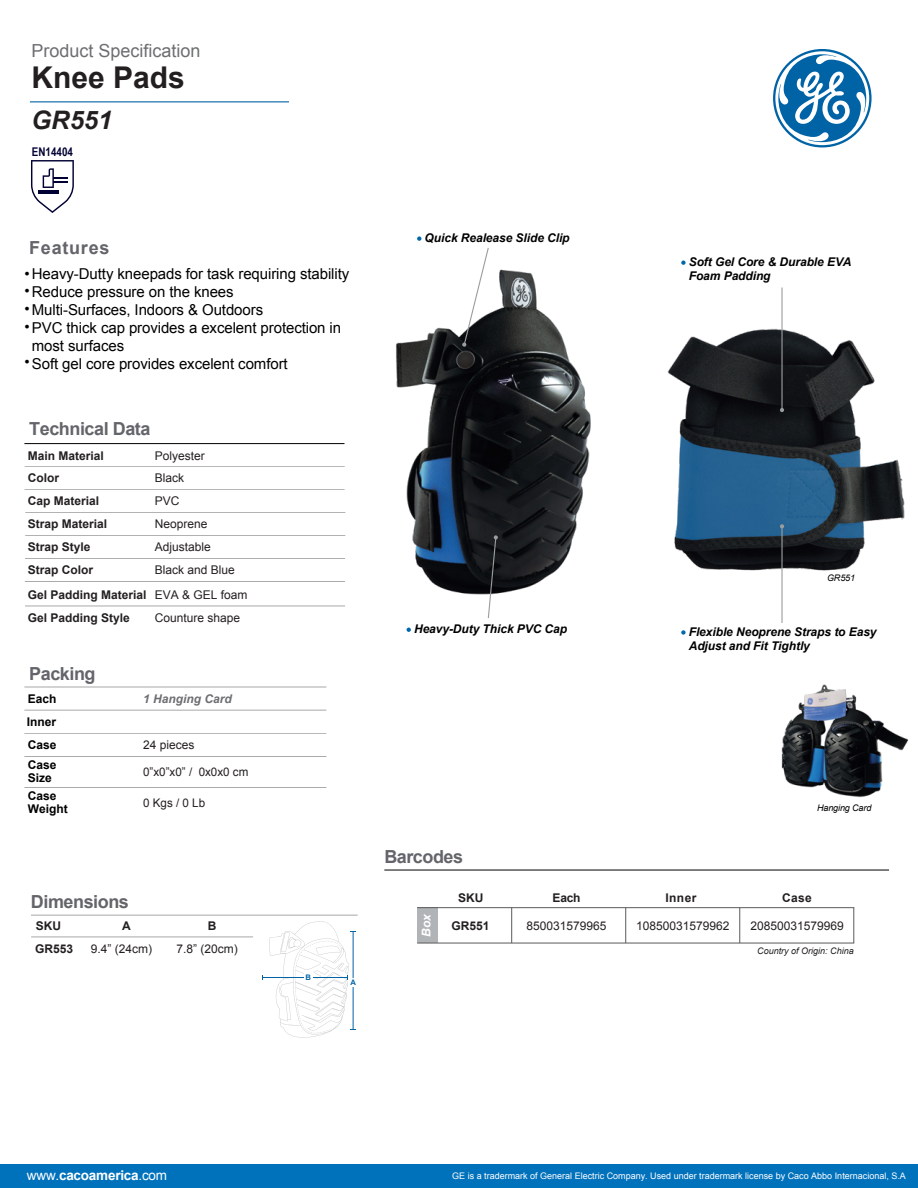
<style>
.page{position:relative;width:918px;height:1188px;background:#fff}
.page>*{position:absolute;margin:0;border:0;box-sizing:border-box;transform-origin:0 0}
.t1{font:700 30px "Arial";color:#231f20}
.t2{font:italic 700 25.5px "Arial";color:#231f20}
.t3{font:700 18px "Arial";letter-spacing:-.025em;color:#63656a}
.t4{font:18px "Arial";color:#6d6e71}
.t5{font:700 18px "Arial";letter-spacing:.04em;color:#63656a}
.t6{font:15px/18px "Arial";letter-spacing:-.005em;color:#010101}
.t7{font:700 13.5px "Arial";letter-spacing:-.015em;color:#fff}
.t8{font:700 12px/23px "Arial";color:#231f20}
.t9{font:12px "Arial";color:#231f20}
.t10{font:italic 700 12px/14.4px "Arial";letter-spacing:-.005em;color:#000}
.t11{font:700 12px/12.9px "Arial";color:#000}
.t12{font:italic 700 12px "Arial";color:#6d6e71}
.t13{font:700 12px "Arial Narrow";color:#003}
.t14{font:italic 700 12px "Arial";color:#fff}
.t15{font:11.85px "Arial";color:#231f20}
.t16{font:9px "Arial";color:#fff}
.t17{font:italic 9px "Arial";color:#231f20}
.t18{font:italic 9px "Arial";letter-spacing:-.015em;color:#010101}
.t19{font:700 7.65px "Arial";color:#0063a6}
.s1{font-weight:400}
</style>
<div class="page">
<img style="left:667px;top:328px;width:238px;height:243px">
<img style="left:396px;top:269px;width:195px;height:326px">
<svg style="left:681px;top:260px;width:5px;height:5px"></svg>
<hr style="left:781px;top:288px;width:2px;height:122px;background:#9b9e9e">
<svg style="left:780px;top:408px;width:4px;height:4px"></svg>
<svg style="left:417px;top:236px;width:4px;height:5px"></svg>
<svg style="left:462px;top:248px;width:28px;height:99px"></svg>
<svg style="left:681px;top:630px;width:5px;height:5px"></svg>
<hr style="left:781px;top:526px;width:2px;height:97px;background:#9b9e9e">
<svg style="left:780px;top:524px;width:4px;height:5px"></svg>
<svg style="left:407px;top:628px;width:4px;height:4px"></svg>
<svg style="left:487px;top:535px;width:11px;height:83px"></svg>
<svg style="left:773px;top:49px;width:99px;height:98px"></svg>
<img style="left:781px;top:684px;width:128px;height:113px">
<div style="left:0;top:1165px;width:918px;height:23px;background:#0072bc"></div>
<hr style="left:263px;top:977px;width:85px;height:1px;background:#0063a6">
<svg style="left:269px;top:921px;width:87px;height:117px"></svg>
<div style="left:349px;top:978px;width:9px;height:9px;background:#fff"></div>
<hr style="left:31px;top:937px;width:222px;height:1px;background:#000">
<hr style="left:31px;top:915px;width:327px;height:1px;background:#000">
<hr style="left:384px;top:870px;width:505px;height:1px;background:#000">
<div style="left:417px;top:908px;width:21px;height:35px;background:#b1b4b6"></div>
<hr style="left:417px;top:907px;width:437px;height:1px;background:#595a5c">
<hr style="left:417px;top:943px;width:437px;height:1px;background:#595a5c">
<hr style="left:625px;top:908px;width:1px;height:35px;background:#595a5c">
<hr style="left:854px;top:908px;width:1px;height:35px;background:#595a5c">
<hr style="left:511px;top:908px;width:1px;height:35px;background:#595a5c">
<hr style="left:740px;top:908px;width:1px;height:35px;background:#595a5c">
<hr style="left:30px;top:101px;width:259px;height:1px;background:#0063a6">
<svg style="left:31px;top:160px;width:43px;height:53px"></svg>
<hr style="left:24px;top:443px;width:321px;height:1px;background:#000">
<hr style="left:25px;top:512px;width:320px;height:1px;background:#000">
<hr style="left:25px;top:467px;width:320px;height:1px;background:#000">
<hr style="left:25px;top:558px;width:320px;height:1px;background:#000">
<hr style="left:25px;top:581px;width:320px;height:1px;background:#000">
<hr style="left:25px;top:535px;width:320px;height:1px;background:#000">
<hr style="left:25px;top:489px;width:320px;height:1px;background:#000">
<hr style="left:25px;top:606px;width:320px;height:1px;background:#000">
<hr style="left:24px;top:710px;width:302px;height:1px;background:#000">
<hr style="left:24px;top:687px;width:302px;height:1px;background:#000">
<hr style="left:24px;top:733px;width:302px;height:1px;background:#000">
<hr style="left:24px;top:756px;width:302px;height:1px;background:#000">
<hr style="left:24px;top:787px;width:302px;height:1px;background:#000">
<p class="t4" style="left:31px;top:39px;width:171px">Product Specification</p>
<h1 class="t1" style="left:31px;top:58px;width:155px">Knee Pads</h1>
<h2 class="t2" style="left:31px;top:104px;width:82px">GR551</h2>
<p class="t13" style="left:32px;top:143px;width:43px">EN14404</p>
<p class="t5" style="left:29px;top:236px;width:82px">Features</p>
<p class="t6" style="left:24px;top:265px;width:326px">• Heavy-Dutty kneepads for task requiring stability</p>
<p class="t6" style="left:24px;top:283px;width:211px">• Reduce pressure on the knees</p>
<p class="t6" style="left:24px;top:301px;width:240px">• Multi-Surfaces, Indoors &amp; Outdoors</p>
<p class="t6" style="left:32px;top:319px;width:311px;text-indent:-8px">• PVC thick cap provides a excelent protection in most surfaces<br>Soft gel core provides excelent comfort</p>
<p class="t6" style="left:24px;top:353px;width:7px">•</p>
<p class="t3" style="left:29px;top:417px;width:123px">Technical Data</p>
<p class="t8" style="left:28px;top:444px;width:78px">Main Material</p>
<p class="t9" style="left:155px;top:447px;width:52px">Polyester</p>
<p class="t8" style="left:28px;top:467px;width:33px">Color</p>
<p class="t9" style="left:155px;top:470px;width:31px">Black</p>
<p class="t8" style="left:28px;top:490px;width:73px">Cap Material</p>
<p class="t9" style="left:155px;top:493px;width:26px">PVC</p>
<p class="t8" style="left:28px;top:536px;width:64px">Strap Style</p>
<p class="t9" style="left:155px;top:539px;width:58px">Adjustable</p>
<p class="t8" style="left:28px;top:559px;width:67px">Strap Color</p>
<p class="t9" style="left:155px;top:562px;width:82px">Black and Blue</p>
<p class="t8" style="left:28px;top:513px;width:81px">Strap Material</p>
<p class="t9" style="left:155px;top:516px;width:54px">Neoprene</p>
<p class="t8" style="left:28px;top:584px;width:221px">Gel Padding Material <span class="s1">EVA &amp; GEL foam<br></span>Gel Padding Style</p>
<p class="t9" style="left:155px;top:610px;width:87px">Counture shape</p>
<p class="t3" style="left:29px;top:661px;width:68px">Packing</p>
<p class="t11" style="left:28px;top:693px;width:30px">Each</p>
<p class="t11" style="left:27px;top:716px;width:31px">Inner</p>
<p class="t11" style="left:28px;top:738px;width:30px">Case</p>
<p class="t11" style="left:28px;top:759px;width:30px">Case<br>Size</p>
<p class="t11" style="left:28px;top:790px;width:41px">Case<br>Weight</p>
<p class="t12" style="left:143px;top:691px;width:90px">1 Hanging Card</p>
<p class="t9" style="left:143px;top:737px;width:53px">24 pieces</p>
<p class="t15" style="left:143px;top:764px;width:107px">0”x0”x0” / 0x0x0 cm</p>
<p class="t15" style="left:143px;top:795px;width:63px">0 Kgs / 0 Lb</p>
<p class="t3" style="left:31px;top:890px;width:99px">Dimensions</p>
<p class="t8" style="left:36px;top:915px;width:27px">SKU</p>
<p class="t8" style="left:122px;top:915px;width:10px">A</p>
<p class="t8" style="left:208px;top:915px;width:10px">B</p>
<p class="t8" style="left:35px;top:938px;width:40px">GR553</p>
<p class="t9" style="left:91px;top:941px;width:63px">9.4” (24cm)</p>
<p class="t9" style="left:177px;top:941px;width:63px">7.8” (20cm)</p>
<p class="t19" style="left:306px;top:972px;width:7px">B</p>
<p class="t19" style="left:351px;top:978px;width:7px">A</p>
<p class="t10" style="left:425px;top:231px;width:147px">Quick Realease Slide Clip</p>
<p class="t10" style="left:414px;top:622px;width:155px">Heavy-Duty Thick PVC Cap</p>
<p class="t3" style="left:384px;top:845px;width:80px">Barcodes</p>
<p class="t10" style="left:689px;top:255px;width:164px">Soft Gel Core &amp; Durable EVA<br>Foam Padding</p>
<p class="t18" style="left:827px;top:572px;width:30px">GR551</p>
<p class="t10" style="left:689px;top:625px;width:189px">Flexible Neoprene Straps to Easy<br>Adjust and Fit Tightly</p>
<p class="t18" style="left:817px;top:802px;width:56px">Hanging Card</p>
<p class="t14" style="left:418px;top:937px;width:25px;rotate:-90deg">Box</p>
<p class="t8" style="left:458px;top:887px;width:27px">SKU</p>
<p class="t8" style="left:553px;top:887px;width:29px">Each</p>
<p class="t8" style="left:665px;top:887px;width:33px">Inner</p>
<p class="t8" style="left:782px;top:887px;width:31px">Case</p>
<p class="t8" style="left:451px;top:914px;width:40px">GR551</p>
<p class="t9" style="left:526px;top:918px;width:82px">850031579965</p>
<p class="t9" style="left:636px;top:918px;width:95px">10850031579962</p>
<p class="t9" style="left:750px;top:918px;width:95px">20850031579969</p>
<p class="t17" style="left:757px;top:945px;width:98px">Country of Origin: China</p>
<p class="t7" style="left:27px;top:1166px;width:142px"><span class="s1">www.</span>cacoamerica<span class="s1">.com</span></p>
<p class="t16" style="left:452px;top:1170px;width:455px">GE is a tradermark of General Electric Company. Used under tradermark license by Caco Abbo Internacional, S.A</p>
</div>
